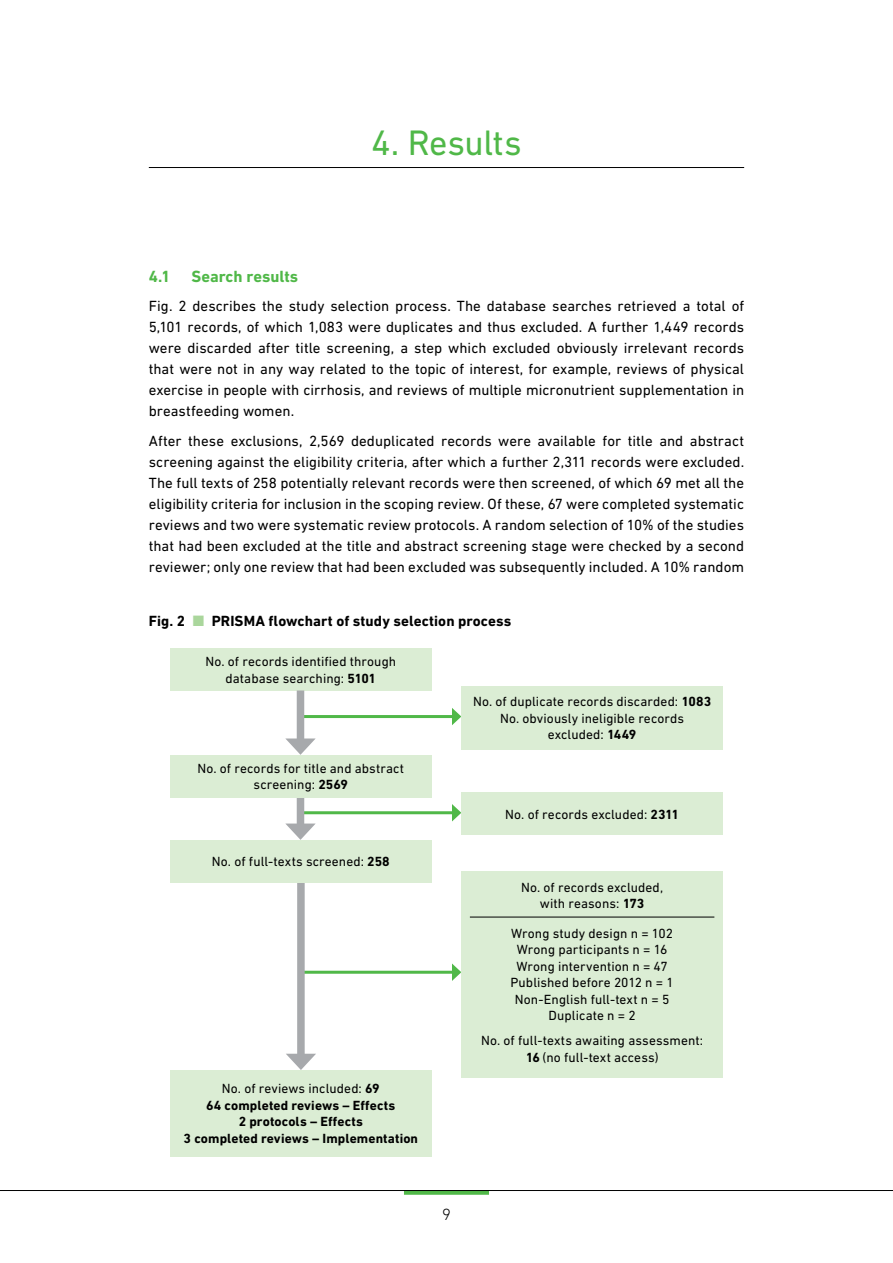
<style>
.page{position:relative;width:893px;height:1263px;background:#fff}
.page>*{position:absolute;margin:0;border:0;box-sizing:border-box;transform-origin:0 0}
.t1{font:36px "DIN Next LT Pro";letter-spacing:-.015em;color:#50b848}
.t2{font:700 16.5px "DIN Next LT Pro";color:#50b848}
.t3{font:300 16.5px "DIN Next LT Pro";color:#000}
.t4{font:15px/21px "DIN Next LT Pro";color:#000;text-align:justify}
.t5{font:700 15px "DIN Next LT Pro";letter-spacing:.005em;color:#000}
.t6{font:13.5px/16.5px "DIN Next LT Pro";letter-spacing:.005em;color:#000;text-align:center}
.t7{font:700 13.5px/16.5px "DIN Next LT Pro";letter-spacing:.01em;color:#000;text-align:center}
.s1{color:#aad69c}
.s2{font-weight:700}
.s3{font-weight:400}
</style>
<div class="page">
<div style="left:404px;top:1190px;width:85px;height:5px;background:#50b848"></div>
<hr style="left:0;top:1190px;width:893px;height:1px;background:#000">
<hr style="left:149px;top:167px;width:595px;height:1px;background:#000">
<hr style="left:300px;top:715px;width:155px;height:3px;background:#50b848">
<svg style="left:452px;top:708px;width:9px;height:17px"></svg>
<hr style="left:300px;top:971px;width:155px;height:3px;background:#50b848">
<svg style="left:452px;top:963px;width:9px;height:18px"></svg>
<hr style="left:300px;top:811px;width:155px;height:3px;background:#50b848">
<svg style="left:452px;top:804px;width:9px;height:17px"></svg>
<div style="left:297px;top:878px;width:8px;height:182px;background:#a7a9ac"></div>
<svg style="left:286px;top:1054px;width:30px;height:16px"></svg>
<div style="left:297px;top:791px;width:7px;height:39px;background:#a7a9ac"></div>
<svg style="left:285px;top:823px;width:31px;height:17px"></svg>
<div style="left:170px;top:648px;width:262px;height:42px;background:#dbedd4"></div>
<div style="left:170px;top:755px;width:262px;height:42px;background:#dbedd4"></div>
<div style="left:461px;top:686px;width:262px;height:63px;background:#dbedd4"></div>
<div style="left:461px;top:792px;width:262px;height:43px;background:#dbedd4"></div>
<div style="left:170px;top:840px;width:262px;height:42px;background:#dbedd4"></div>
<div style="left:461px;top:870px;width:262px;height:207px;background:#dbedd4"></div>
<hr style="left:470px;top:917px;width:244px;height:1px;background:#000">
<div style="left:170px;top:1070px;width:262px;height:87px;background:#dbedd4"></div>
<div style="left:297px;top:690px;width:7px;height:55px;background:#a7a9ac"></div>
<svg style="left:285px;top:738px;width:31px;height:17px"></svg>
<h1 class="t1" style="left:371px;top:122px;width:152px">4. Results</h1>
<p class="t2" style="left:149px;top:267px;width:151px">4.1 Search results</p>
<p class="t4" style="left:149px;top:296px;width:597px">Fig. 2 describes the study selection process. The database searches retrieved a total of 5,101 records, of which 1,083 were duplicates and thus excluded. A further 1,449 records were discarded after title screening, a step which excluded obviously irrelevant records that were not in any way related to the topic of interest, for example, reviews of physical exercise in people with cirrhosis, and reviews of multiple micronutrient supplementation in breastfeeding women.</p>
<p class="t4" style="left:149px;top:430px;width:597px">After these exclusions, 2,569 deduplicated records were available for title and abstract screening against the eligibility criteria, after which a further 2,311 records were excluded.<br>The full texts of 258 potentially relevant records were then screened, of which 69 met all the eligibility criteria for inclusion in the scoping review. Of these, 67 were completed systematic reviews and two were systematic review protocols. A random selection of 10% of the studies that had been excluded at the title and abstract screening stage were checked by a second reviewer; only one review that had been excluded was subsequently included. A 10% random</p>
<p class="t5" style="left:149px;top:612px;width:364px">Fig. 2 <span class="s1">■</span> PRISMA flowchart of study selection process</p>
<p class="t6" style="left:205px;top:653px;width:192px">No. of records identified through database searching: <span class="s2">5101</span></p>
<p class="t6" style="left:197px;top:760px;width:208px">No. of records for title and abstract screening: <span class="s2">2569</span></p>
<p class="t6" style="left:212px;top:853px;width:179px">No. of full-texts screened: <span class="s2">258</span></p>
<p class="t7" style="left:184px;top:1080px;width:236px"><span class="s3">No. of reviews included:</span> 69<br>64 completed reviews – Effects<br>2 protocols – Effects<br>3 completed reviews – Implementation</p>
<p class="t6" style="left:473px;top:693px;width:240px">No. of duplicate records discarded: <span class="s2">1083<br></span>No. obviously ineligible records excluded: <span class="s2">1449</span></p>
<p class="t6" style="left:505px;top:806px;width:175px">No. of records excluded: <span class="s2">2311</span></p>
<p class="t6" style="left:521px;top:879px;width:144px">No. of records excluded, with reasons: <span class="s2">173</span></p>
<p class="t6" style="left:510px;top:925px;width:165px">Wrong study design n = 102<br>Wrong participants n = 16<br>Wrong intervention n = 47<br>Published before 2012 n = 1<br>Non-English full-text n = 5<br>Duplicate n = 2</p>
<p class="t6" style="left:481px;top:1032px;width:224px">No. of full-texts awaiting assessment:<br><span class="s2">16</span> (no full-text access)</p>
<p class="t3" style="left:442px;top:1205px;width:10px">9</p>
</div>
